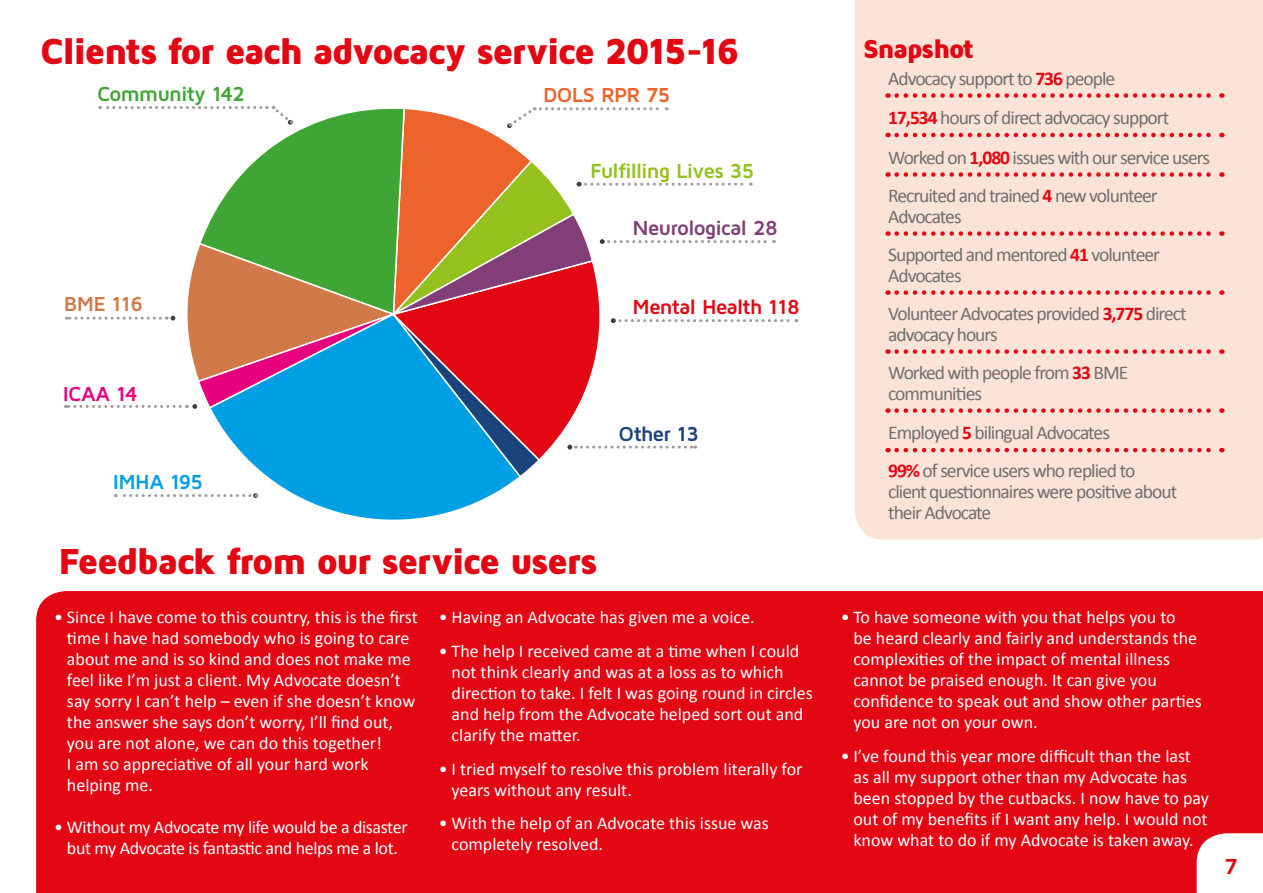
<style>
.page{position:relative;width:1263px;height:893px;background:#fff}
.page>*{position:absolute;margin:0;border:0;box-sizing:border-box;transform-origin:0 0}
.t1{font:900 37.5px "Maven Pro";letter-spacing:-.055em;color:#e30613}
.t2{font:900 27px "Maven Pro";letter-spacing:-.055em;color:#e30613}
.t3{font:700 22.5px "Maven Pro";color:#e30613}
.t4{font:700 21px "Maven Pro";letter-spacing:-.045em;color:#95c11f}
.t5{font:700 21px "Maven Pro";letter-spacing:-.045em;color:#e30613}
.t6{font:700 21px "Maven Pro";letter-spacing:-.045em;color:#823f77}
.t7{font:700 21px "Maven Pro";letter-spacing:-.045em;color:#3fa535}
.t8{font:700 21px "Maven Pro";letter-spacing:-.03em;color:#ec632b}
.t9{font:700 21px "Maven Pro";letter-spacing:-.045em;color:#1b437c}
.t10{font:700 21px "Maven Pro";letter-spacing:-.03em;color:#009fe3}
.t11{font:700 21px "Maven Pro";letter-spacing:-.035em;color:#d07a4a}
.t12{font:700 21px "Maven Pro";letter-spacing:-.025em;color:#e6007d}
.t13{font:19.5px/39px "Calibri";letter-spacing:-.05em;color:#706f6f}
.t14{font:18px/21px "Calibri";color:#fff}
.t15{font:18px/21px "Calibri";letter-spacing:-.02em;color:#fff;text-align:center}
.s1{font-weight:700;color:#e30613}
.s2{font-style:inherit}
</style>
<div class="page">
<div style="left:855px;top:0;width:408px;height:540px;background:#fce3d7"></div>
<div style="left:36px;top:591px;width:1227px;height:302px;background:#e30613"></div>
<svg style="left:896px;top:93px;width:326px;height:5px;background:#f39894"></svg>
<svg style="left:896px;top:133px;width:326px;height:4px"></svg>
<svg style="left:896px;top:172px;width:326px;height:5px;background:#f39894"></svg>
<svg style="left:896px;top:231px;width:326px;height:5px;background:#f39894"></svg>
<svg style="left:896px;top:290px;width:326px;height:5px;background:#f39894"></svg>
<svg style="left:896px;top:349px;width:326px;height:5px;background:#f39894"></svg>
<svg style="left:896px;top:408px;width:326px;height:5px;background:#f39894"></svg>
<svg style="left:896px;top:448px;width:326px;height:4px"></svg>
<svg style="left:1197px;top:833px;width:66px;height:60px"></svg>
<svg style="left:258px;top:479px;width:258px;height:41px"></svg>
<svg style="left:115px;top:493px;width:143px;height:5px"></svg>
<svg style="left:65px;top:106px;width:732px;height:373px"></svg>
<h1 class="t1" style="left:40px;top:28px;width:701px">Clients for each advocacy service 2015-16</h1>
<h2 class="t2" style="left:863px;top:32px;width:112px">Snapshot</h2>
<p class="t13" style="left:888px;top:59px;width:323px">Advocacy support to <span class="s1">736</span> people<br><span class="s1">17,534</span> hours of direct advocacy support Worked on <span class="s1">1,080</span> issues with our service users Recruited and trained <span class="s1">4</span> new volunteer</p>
<p class="t13" style="left:888px;top:197px;width:273px;line-height:38px">Advocates<br>Supported and mentored <span class="s1">41</span> volunteer</p>
<p class="t13" style="left:888px;top:256px;width:300px;line-height:38px">Advocates<br>Volunteer Advocates provided <span class="s1">3,775</span> direct</p>
<p class="t13" style="left:888px;top:315px;width:242px;line-height:38px">advocacy hours<br>Worked with people from <span class="s1">33</span> BME</p>
<p class="t13" style="left:888px;top:374px;width:249px">communities<br>Employed <span class="s1">5</span> bilingual Advocates<br><span class="s1">99%</span> of service users who replied to</p>
<p class="t13" style="left:888px;top:481px;width:291px;line-height:21px">client questionnaires were positive about their Advocate</p>
<p class="t7" style="left:97px;top:81px;width:150px">Community 142</p>
<p class="t8" style="left:543px;top:82px;width:129px">DOLS <span class="s2">RPR</span> 75</p>
<p class="t4" style="left:590px;top:157px;width:166px">Fulfilling Lives 35</p>
<p class="t6" style="left:632px;top:215px;width:147px">Neurological 28</p>
<p class="t11" style="left:64px;top:291px;width:81px">BME 116</p>
<p class="t5" style="left:632px;top:293px;width:169px">Mental Health 118</p>
<p class="t12" style="left:63px;top:380px;width:76px">ICAA 14</p>
<p class="t9" style="left:619px;top:420px;width:82px">Other 13</p>
<p class="t10" style="left:113px;top:469px;width:92px">IMHA 195</p>
<h1 class="t1" style="left:58px;top:538px;width:541px">Feedback from our service users</h1>
<p class="t14" style="left:67px;top:607px;width:352px;text-indent:-13px">• Since I have come to this country, this is the first time I have had somebody who is going to care about me and is so kind and does not make me feel like I’m just a client. My Advocate doesn’t say sorry I can’t help – even if she doesn’t know the answer she says don’t worry, I’ll find out, you are not alone, we can do this together!<br>I am so appreciative of all your hard work helping me.</p>
<p class="t15" style="left:54px;top:817px;width:355px">• Without my Advocate my life would be a disaster but my Advocate is fantastic and helps me a lot.</p>
<p class="t14" style="left:439px;top:607px;width:317px">• Having an Advocate has given me a voice.</p>
<p class="t14" style="left:452px;top:640px;width:363px;text-indent:-13px">• The help I received came at a time when I could not think clearly and was at a loss as to which direction to take. I felt I was going round in circles and help from the Advocate helped sort out and clarify the matter.</p>
<p class="t14" style="left:452px;top:758px;width:352px;text-indent:-13px">• I tried myself to resolve this problem literally for years without any result.</p>
<p class="t14" style="left:452px;top:813px;width:319px;text-indent:-13px">• With the help of an Advocate this issue was completely resolved.</p>
<p class="t14" style="left:853px;top:607px;width:350px;text-indent:-13px">• To have someone with you that helps you to<br>be heard clearly and fairly and understands the complexities of the impact of mental illness cannot be praised enough. It can give you confidence to speak out and show other parties you are not on your own.</p>
<p class="t14" style="left:853px;top:745px;width:357px;text-indent:-13px">• I’ve found this year more difficult than the last as all my support other than my Advocate has been stopped by the cutbacks. I now have to pay out of my benefits if I want any help. I would not know what to do if my Advocate is taken away.</p>
<p class="t3" style="left:1224px;top:852px;width:15px">7</p>
</div>
